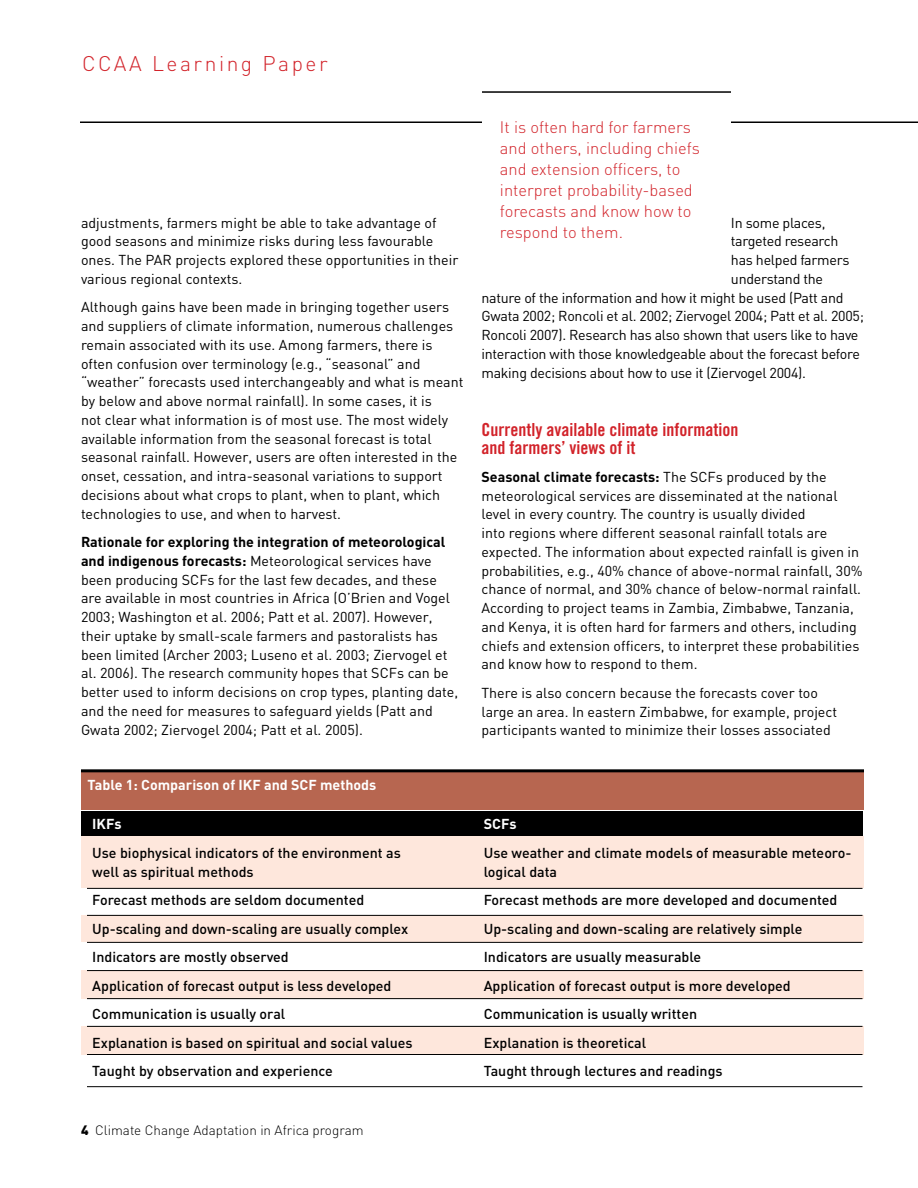
<style>
.page{position:relative;width:918px;height:1188px;background:#fff}
.page>*{position:absolute;margin:0;border:0;box-sizing:border-box;transform-origin:0 0}
.t1{font:300 21px "DIN";letter-spacing:.12em;color:#d2232a}
.t2{font:18px/18px "Trade Gothic Bold Cond Twenty";color:#d2232a}
.t3{font:300 16.5px/21px "DIN";color:#d2232a}
.t4{font:14.25px/18.8px "DIN";color:#000}
.t5{font:500 14.25px/28.5px "DIN";color:#000}
.t6{font:14.25px "DIN";letter-spacing:-.02em;color:#000}
.t7{font:700 14.25px "DIN";color:#fff}
.t8{font:300 13.5px "DIN";color:#000}
.s1{font-weight:700}
.s2{font-weight:900}
</style>
<div class="page">
<div style="left:81px;top:811px;width:782px;height:25px;background:#000"></div>
<div style="left:81px;top:771px;width:783px;height:39px;background:#b76650"></div>
<hr style="left:80px;top:122px;width:838px;height:1px;background:#000">
<div style="left:81px;top:970px;width:783px;height:29px;background:#fee7dc"></div>
<div style="left:81px;top:1026px;width:783px;height:28px;background:#fee7dc"></div>
<div style="left:81px;top:915px;width:783px;height:27px;background:#fee7dc"></div>
<div style="left:81px;top:837px;width:783px;height:51px;background:#fee7dc"></div>
<hr style="left:81px;top:769px;width:783px;height:3px;background:#000">
<div style="left:482px;top:120px;width:249px;height:152px;background:#fff"></div>
<hr style="left:482px;top:91px;width:249px;height:2px;background:#000">
<hr style="left:87px;top:888px;width:775px;height:1px;background:#000">
<hr style="left:87px;top:915px;width:775px;height:1px;background:#000">
<hr style="left:87px;top:942px;width:775px;height:1px;background:#000">
<hr style="left:87px;top:998px;width:775px;height:1px;background:#000">
<hr style="left:87px;top:1026px;width:775px;height:1px;background:#000">
<hr style="left:87px;top:1054px;width:775px;height:1px;background:#000">
<hr style="left:87px;top:1086px;width:775px;height:1px;background:#000">
<hr style="left:87px;top:970px;width:775px;height:1px;background:#000">
<h1 class="t1" style="left:82px;top:50px;width:247px">CCAA Learning Paper</h1>
<p class="t4" style="left:81px;top:213px;width:379px">adjustments, farmers might be able to take advantage of good seasons and minimize risks during less favourable ones. The PAR projects explored these opportunities in their various regional contexts.</p>
<p class="t4" style="left:81px;top:298px;width:384px">Although gains have been made in bringing together users and suppliers of climate information, numerous challenges remain associated with its use. Among farmers, there is often confusion over terminology (e.g., “seasonal” and “weather” forecasts used interchangeably and what is meant by below and above normal rainfall). In some cases, it is<br>not clear what information is of most use. The most widely available information from the seasonal forecast is total seasonal rainfall. However, users are often interested in the onset, cessation, and intra-seasonal variations to support decisions about what crops to plant, when to plant, which technologies to use, and when to harvest.</p>
<p class="t4" style="left:81px;top:532px;width:379px"><span class="s1">Rationale for exploring the integration of meteorological and indigenous forecasts:</span> Meteorological services have been producing SCFs for the last few decades, and these are available in most countries in Africa (O’Brien and Vogel 2003; Washington et al. 2006; Patt et al. 2007). However, their uptake by small-scale farmers and pastoralists has been limited (Archer 2003; Luseno et al. 2003; Ziervogel et al. 2006). The research community hopes that SCFs can be better used to inform decisions on crop types, planting date, and the need for measures to safeguard yields (Patt and Gwata 2002; Ziervogel 2004; Patt et al. 2005).</p>
<p class="t7" style="left:88px;top:776px;width:290px">Table 1: Comparison of IKF and SCF methods</p>
<p class="t7" style="left:92px;top:815px;width:31px">IKFs</p>
<p class="t5" style="left:92px;top:843px;width:310px;line-height:18.8px">Use biophysical indicators of the environment as well as spiritual methods</p>
<p class="t5" style="left:92px;top:885px;width:322px">Forecast methods are seldom documented Up-scaling and down-scaling are usually complex Indicators are mostly observed<br>Application of forecast output is less developed Communication is usually oral<br>Explanation is based on spiritual and social values Taught by observation and experience</p>
<p class="t8" style="left:81px;top:1122px;width:284px"><span class="s2">4</span> Climate Change Adaptation in Africa program</p>
<p class="t3" style="left:500px;top:117px;width:201px">It is often hard for farmers and others, including chiefs and extension officers, to interpret probability-based forecasts and know how to respond to them.</p>
<p class="t6" style="left:731px;top:214px;width:96px">In some places,</p>
<p class="t6" style="left:731px;top:232px;width:109px">targeted research</p>
<p class="t6" style="left:731px;top:251px;width:120px">has helped farmers</p>
<p class="t6" style="left:731px;top:270px;width:94px">understand the</p>
<p class="t6" style="left:481px;top:289px;width:364px">nature of the information and how it might be used (Patt and</p>
<p class="t6" style="left:481px;top:307px;width:384px">Gwata 2002; Roncoli et al. 2002; Ziervogel 2004; Patt et al. 2005;</p>
<p class="t6" style="left:481px;top:326px;width:379px">Roncoli 2007). Research has also shown that users like to have</p>
<p class="t6" style="left:481px;top:345px;width:380px">interaction with those knowledgeable about the forecast before</p>
<p class="t6" style="left:481px;top:364px;width:326px">making decisions about how to use it (Ziervogel 2004).</p>
<p class="t2" style="left:482px;top:421px;width:258px">Currently available climate information and farmers’ views of it</p>
<p class="t4" style="left:482px;top:467px;width:383px"><span class="s1">Seasonal climate forecasts:</span> The SCFs produced by the meteorological services are disseminated at the national level in every country. The country is usually divided<br>into regions where different seasonal rainfall totals are expected. The information about expected rainfall is given in probabilities, e.g., 40% chance of above-normal rainfall, 30% chance of normal, and 30% chance of below-normal rainfall.<br>According to project teams in Zambia, Zimbabwe, Tanzania, and Kenya, it is often hard for farmers and others, including chiefs and extension officers, to interpret these probabilities and know how to respond to them.</p>
<p class="t4" style="left:482px;top:683px;width:357px">There is also concern because the forecasts cover too large an area. In eastern Zimbabwe, for example, project participants wanted to minimize their losses associated</p>
<p class="t7" style="left:484px;top:815px;width:34px">SCFs</p>
<p class="t5" style="left:484px;top:843px;width:369px;line-height:18.8px">Use weather and climate models of measurable meteoro&shy;logical data</p>
<p class="t5" style="left:484px;top:885px;width:355px">Forecast methods are more developed and documented Up-scaling and down-scaling are relatively simple Indicators are usually measurable<br>Application of forecast output is more developed Communication is usually written<br>Explanation is theoretical<br>Taught through lectures and readings</p>
</div>
